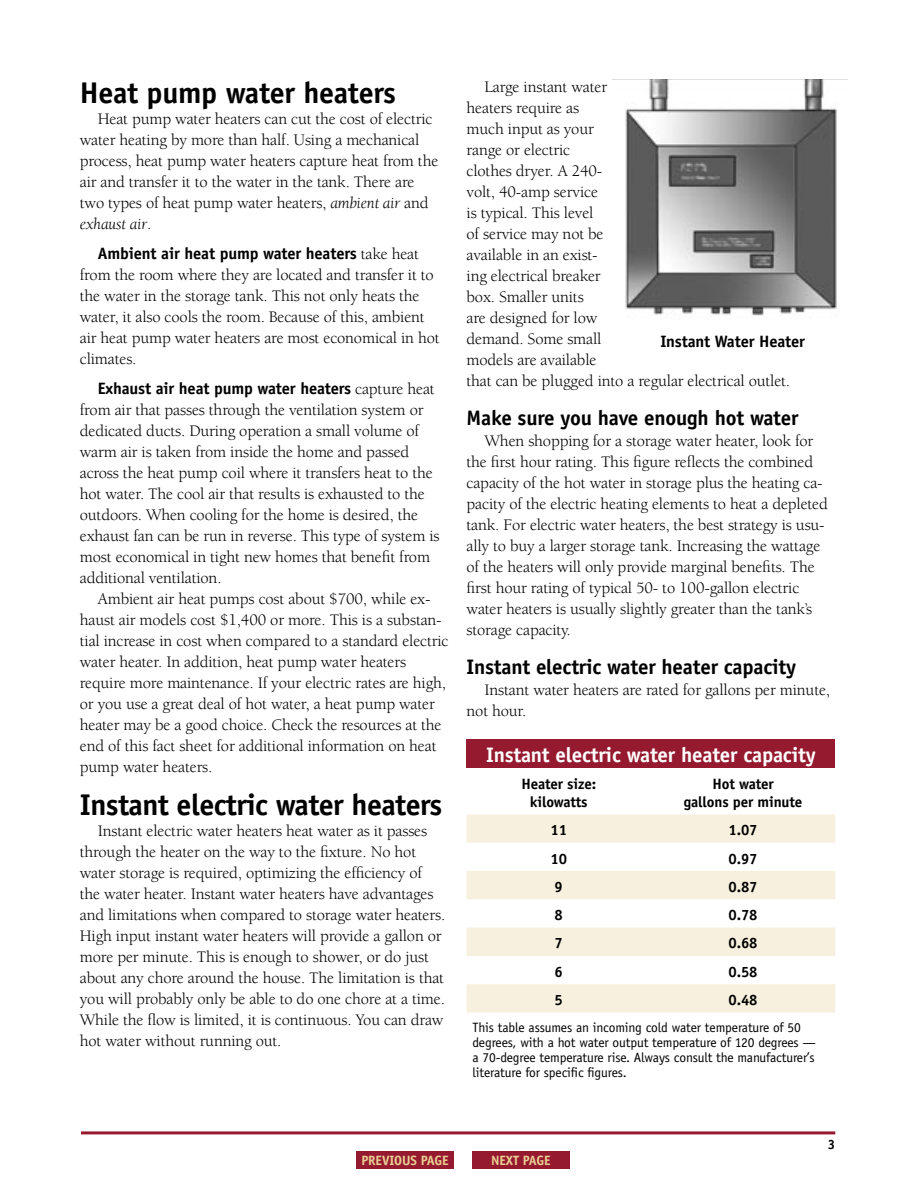
<style>
.page{position:relative;width:918px;height:1188px;background:#fff}
.page>*{position:absolute;margin:0;border:0;box-sizing:border-box;transform-origin:0 0}
.t1{font:700 30px "Officina Sans";letter-spacing:-.02em;color:#000}
.t2{font:700 21px "Officina Sans";letter-spacing:-.01em;color:#000}
.t3{font:700 21px "Officina Sans";letter-spacing:-.01em;color:#fff}
.t4{font:16.5px/21px "Berkeley";letter-spacing:-.01em;color:#000}
.t5{font:700 16.5px "Officina Sans";letter-spacing:-.01em;color:#000}
.t6{font:700 15px/18px "Officina Sans";letter-spacing:-.01em;color:#000;text-align:center}
.t7{font:13.5px/15px "Officina Sans";letter-spacing:-.01em;color:#000}
.t8{font:700 13.5px "Officina Sans";letter-spacing:-.01em;color:#eacf94}
.t9{font:700 13.5px "Officina Sans";color:#000}
.s1{font-style:italic}
.s2{font-family:"Berkeley";font-weight:400}
</style>
<div class="page">
<div style="left:467px;top:740px;width:368px;height:28px;background:#961a2f"></div>
<svg style="left:467px;top:814px;width:368px;height:199px;fill:#f8f0de"></svg>
<img style="left:612px;top:79px;width:235px;height:237px">
<hr style="left:81px;top:1131px;width:754px;height:3px;background:#961a2f">
<div style="left:356px;top:1151px;width:98px;height:17px;background:#961a2f"></div>
<div style="left:472px;top:1151px;width:98px;height:17px;background:#961a2f"></div>
<h1 class="t1" style="left:80px;top:74px;width:318px">Heat pump water heaters</h1>
<p class="t4" style="left:80px;top:109px;width:360px;text-indent:18px">Heat pump water heaters can cut the cost of electric water heating by more than half. Using a mechanical process, heat pump water heaters capture heat from the air and transfer it to the water in the tank. There are two types of heat pump water heaters, <span class="s1">ambient air</span> and <span class="s1">exhaust air</span>.</p>
<p class="t5" style="left:98px;top:243px;width:323px">Ambient air heat pump water heaters <span class="s2">take heat</span></p>
<p class="t4" style="left:80px;top:265px;width:361px">from the room where they are located and transfer it to the water in the storage tank. This not only heats the water, it also cools the room. Because of this, ambient air heat pump water heaters are most economical in hot climates.</p>
<p class="t5" style="left:98px;top:378px;width:338px">Exhaust air heat pump water heaters <span class="s2">capture heat</span></p>
<p class="t4" style="left:80px;top:400px;width:361px">from air that passes through the ventilation system or dedicated ducts. During operation a small volume of warm air is taken from inside the home and passed across the heat pump coil where it transfers heat to the hot water. The cool air that results is exhausted to the outdoors. When cooling for the home is desired, the exhaust fan can be run in reverse. This type of system is most economical in tight new homes that benefit from additional ventilation.</p>
<p class="t4" style="left:80px;top:589px;width:370px;text-indent:18px">Ambient air heat pumps cost about $700, while ex&shy;haust air models cost $1,400 or more. This is a substan&shy;tial increase in cost when compared to a standard electric water heater. In addition, heat pump water heaters require more maintenance. If your electric rates are high, or you use a great deal of hot water, a heat pump water heater may be a good choice. Check the resources at the end of this fact sheet for additional information on heat pump water heaters.</p>
<h1 class="t1" style="left:80px;top:787px;width:364px">Instant electric water heaters</h1>
<p class="t4" style="left:80px;top:821px;width:367px;text-indent:18px">Instant electric water heaters heat water as it passes through the heater on the way to the fixture. No hot water storage is required, optimizing the efficiency of the water heater. Instant water heaters have advantages and limitations when compared to storage water heaters.<br>High input instant water heaters will provide a gallon or more per minute. This is enough to shower, or do just about any chore around the house. The limitation is that you will probably only be able to do one chore at a time.<br>While the flow is limited, it is continuous. You can draw hot water without running out.</p>
<p class="t4" style="left:467px;top:76px;width:325px;text-indent:18px">Large instant water<br>heaters require as<br>much input as your<br>range or electric<br>clothes dryer. A 240-<br>volt, 40-amp service<br>is typical. This level<br>of service may not be<br>available in an exist-<br>ing electrical breaker<br>box. Smaller units<br>are designed for low<br>demand. Some small<br>models are available<br>that can be plugged into a regular electrical outlet.</p>
<p class="t2" style="left:467px;top:404px;width:333px">Make sure you have enough hot water</p>
<p class="t4" style="left:467px;top:430px;width:363px;text-indent:18px">When shopping for a storage water heater, look for the first hour rating. This figure reflects the combined capacity of the hot water in storage plus the heating ca&shy;pacity of the electric heating elements to heat a depleted tank. For electric water heaters, the best strategy is usu&shy;ally to buy a larger storage tank. Increasing the wattage of the heaters will only provide marginal benefits. The first hour rating of typical 50- to 100-gallon electric water heaters is usually slightly greater than the tank’s storage capacity.</p>
<p class="t2" style="left:467px;top:653px;width:331px">Instant electric water heater capacity</p>
<p class="t4" style="left:467px;top:679px;width:365px;text-indent:18px">Instant water heaters are rated for gallons per minute, not hour.</p>
<p class="t3" style="left:486px;top:742px;width:331px">Instant electric water heater capacity</p>
<p class="t6" style="left:521px;top:775px;width:76px">Heater size: kilowatts</p>
<p class="t6" style="left:684px;top:775px;width:120px">Hot water<br>gallons per minute</p>
<p class="t6" style="left:550px;top:821px;width:18px">11</p>
<p class="t6" style="left:729px;top:821px;width:31px">1.07</p>
<p class="t6" style="left:550px;top:849px;width:18px">10</p>
<p class="t6" style="left:729px;top:849px;width:31px">0.97</p>
<p class="t6" style="left:555px;top:878px;width:10px">9</p>
<p class="t6" style="left:729px;top:878px;width:31px">0.87</p>
<p class="t6" style="left:555px;top:906px;width:10px">8</p>
<p class="t6" style="left:729px;top:906px;width:31px">0.78</p>
<p class="t6" style="left:555px;top:934px;width:10px">7</p>
<p class="t6" style="left:729px;top:934px;width:31px">0.68</p>
<p class="t6" style="left:555px;top:962px;width:10px">6</p>
<p class="t6" style="left:729px;top:962px;width:31px">0.58</p>
<p class="t6" style="left:555px;top:991px;width:10px">5</p>
<p class="t6" style="left:729px;top:991px;width:31px">0.48</p>
<p class="t7" style="left:473px;top:1020px;width:345px">This table assumes an incoming cold water temperature of 50 degrees, with a hot water output temperature of 120 degrees — a 70-degree temperature rise. Always consult the manufacturer’s literature for specific figures.</p>
<p class="t5" style="left:660px;top:331px;width:146px">Instant Water Heater</p>
<p class="t9" style="left:828px;top:1136px;width:9px">3</p>
<p class="t8" style="left:361px;top:1152px;width:89px">PREVIOUS PAGE</p>
<p class="t8" style="left:491px;top:1152px;width:61px">NEXT PAGE</p>
</div>
